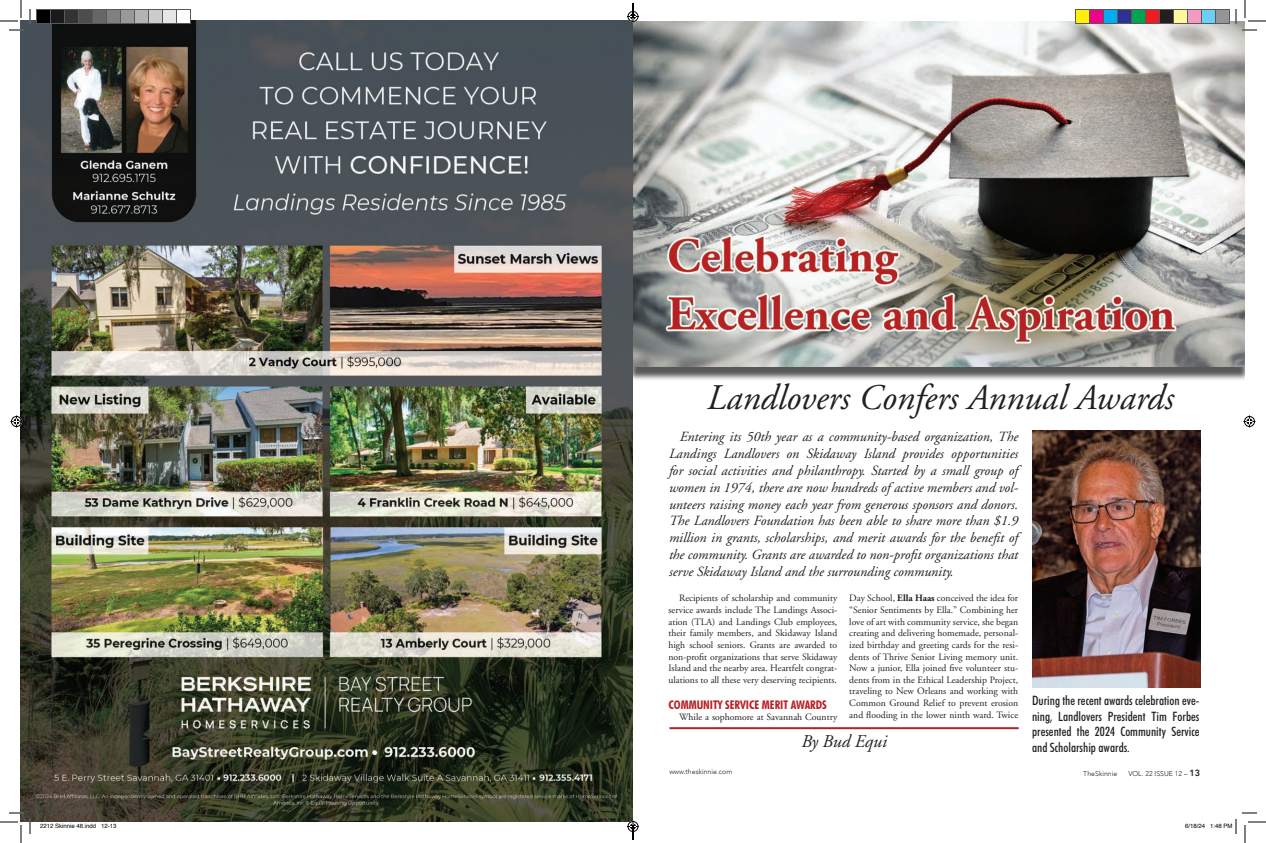
<style>
.page{position:relative;width:1266px;height:843px;background:#fff}
.page>*{position:absolute;margin:0;border:0;box-sizing:border-box;transform-origin:0 0}
.t1{font:italic 36px "Adobe Garamond";color:#231f20}
.t2{font:italic 18px "Adobe Garamond";letter-spacing:-.005em;color:#231f20}
.t3{font:italic 14px/16.8px "Adobe Garamond";color:#231f20;text-align:justify}
.t4{font:500 condensed 13px/15.6px "Futura BT";color:#231f20;text-align:justify}
.t5{font:700 condensed 12px "Futura BT";color:#b81f23}
.t6{font:9.7px/11.6px "Adobe Garamond";color:#231f20;text-align:justify}
.t7{font:300 7px "Avenir";color:#231f20}
.t8{font:6px "Helvetica";color:#000}
.s1{font-weight:700}
.s2{font-weight:800;font-size:9px}
</style>
<div class="page">
<div style="left:628px;top:21px;width:617px;height:361px;background:#231f20;opacity:.75"></div>
<img style="left:633px;top:21px;width:612px;height:345px">
<hr style="left:670px;top:727px;width:349px;height:2px;background:#b81f23">
<img style="left:1033px;top:431px;width:167px;height:256px">
<img style="left:21px;top:21px;width:612px;height:801px">
<svg style="left:0;top:0;width:31px;height:31px"></svg>
<svg style="left:0;top:812px;width:31px;height:31px"></svg>
<svg style="left:1235px;top:0;width:31px;height:31px"></svg>
<svg style="left:10px;top:416px;width:12px;height:12px"></svg>
<svg style="left:1244px;top:416px;width:12px;height:12px"></svg>
<div style="left:36px;top:10px;width:14px;height:14px;background:#000"></div>
<div style="left:36px;top:9px;width:15px;height:15px;border:1px solid #595959"></div>
<div style="left:50px;top:10px;width:14px;height:14px;background:#1a1a1a"></div>
<div style="left:50px;top:9px;width:15px;height:15px;border:1px solid #595959"></div>
<div style="left:64px;top:10px;width:14px;height:14px;background:#333"></div>
<div style="left:64px;top:9px;width:15px;height:15px;border:1px solid #595959"></div>
<div style="left:78px;top:10px;width:14px;height:14px;background:#4d4d4d"></div>
<div style="left:78px;top:9px;width:15px;height:15px;border:1px solid #595959"></div>
<div style="left:92px;top:10px;width:14px;height:14px;background:#666"></div>
<div style="left:92px;top:9px;width:15px;height:15px;border:1px solid #595959"></div>
<div style="left:106px;top:10px;width:14px;height:14px;background:#808080"></div>
<div style="left:106px;top:9px;width:15px;height:15px;border:1px solid #595959"></div>
<div style="left:120px;top:10px;width:14px;height:14px;background:#999"></div>
<div style="left:120px;top:9px;width:15px;height:15px;border:1px solid #595959"></div>
<div style="left:134px;top:10px;width:14px;height:14px;background:#b3b3b3"></div>
<div style="left:134px;top:9px;width:15px;height:15px;border:1px solid #595959"></div>
<div style="left:148px;top:10px;width:14px;height:14px;background:#ccc"></div>
<div style="left:148px;top:9px;width:15px;height:15px;border:1px solid #595959"></div>
<div style="left:162px;top:10px;width:14px;height:14px;background:#e6e6e6"></div>
<div style="left:162px;top:9px;width:15px;height:15px;border:1px solid #595959"></div>
<div style="left:176px;top:10px;width:14px;height:14px;background:#fff"></div>
<div style="left:176px;top:9px;width:15px;height:15px;border:1px solid #595959"></div>
<div style="left:1076px;top:10px;width:14px;height:14px;background:#fff101"></div>
<div style="left:1075px;top:9px;width:15px;height:15px;border:1px solid #595959"></div>
<div style="left:1090px;top:10px;width:14px;height:14px;background:#ed028c"></div>
<div style="left:1089px;top:9px;width:15px;height:15px;border:1px solid #595959"></div>
<div style="left:1104px;top:10px;width:14px;height:14px;background:#00aeef"></div>
<div style="left:1103px;top:9px;width:15px;height:15px;border:1px solid #595959"></div>
<div style="left:1118px;top:10px;width:14px;height:14px;background:#2e3092"></div>
<div style="left:1117px;top:9px;width:15px;height:15px;border:1px solid #595959"></div>
<div style="left:1132px;top:10px;width:14px;height:14px;background:#00a54f"></div>
<div style="left:1131px;top:9px;width:15px;height:15px;border:1px solid #595959"></div>
<div style="left:1146px;top:10px;width:14px;height:14px;background:#ee1d23"></div>
<div style="left:1145px;top:9px;width:15px;height:15px;border:1px solid #595959"></div>
<div style="left:1160px;top:10px;width:14px;height:14px;background:#231f20"></div>
<div style="left:1159px;top:9px;width:15px;height:15px;border:1px solid #595959"></div>
<div style="left:1174px;top:10px;width:14px;height:14px;background:#fff79a"></div>
<div style="left:1173px;top:9px;width:15px;height:15px;border:1px solid #595959"></div>
<div style="left:1188px;top:10px;width:14px;height:14px;background:#f499c2"></div>
<div style="left:1187px;top:9px;width:15px;height:15px;border:1px solid #595959"></div>
<div style="left:1202px;top:10px;width:14px;height:14px;background:#6bcff6"></div>
<div style="left:1201px;top:9px;width:15px;height:15px;border:1px solid #595959"></div>
<div style="left:1216px;top:10px;width:14px;height:14px;background:#939598"></div>
<div style="left:1215px;top:9px;width:15px;height:15px;border:1px solid #595959"></div>
<svg style="left:1235px;top:812px;width:31px;height:31px"></svg>
<svg style="left:627px;top:3px;width:12px;height:19px"></svg>
<svg style="left:627px;top:820px;width:12px;height:20px"></svg>
<h1 class="t1" style="left:707px;top:378px;width:468px">Landlovers Confers Annual Awards</h1>
<p class="t3" style="left:669px;top:429px;width:351px;text-indent:11px">Entering its 50th year as a community-based organization, The Landings Landlovers on Skidaway Island provides opportunities for social activities and philanthropy. Started by a small group of women in 1974, there are now hundreds of active members and vol&shy;unteers raising money each year from generous sponsors and donors.<br>The Landlovers Foundation has been able to share more than $1.9 million in grants, scholarships, and merit awards for the benefit of the community. Grants are awarded to non-profit organizations that serve Skidaway Island and the surrounding community.</p>
<p class="t6" style="left:668px;top:593px;width:170px;text-indent:11px">Recipients of scholarship and community service awards include The Landings Associ&shy;ation (TLA) and Landings Club employees, their family members, and Skidaway Island high school seniors. Grants are awarded to non-profit organizations that serve Skidaway Island and the nearby area. Heartfelt congrat&shy;ulations to all these very deserving recipients.</p>
<p class="t5" style="left:668px;top:697px;width:160px">COMMUNITY SERVICE MERIT AWARDS</p>
<p class="t6" style="left:679px;top:712px;width:160px">While a sophomore at Savannah Country</p>
<p class="t6" style="left:849px;top:593px;width:170px">Day School, <span class="s1">Ella Haas</span> conceived the idea for “Senior Sentiments by Ella.” Combining her love of art with community service, she began creating and delivering homemade, personal&shy;ized birthday and greeting cards for the resi&shy;dents of Thrive Senior Living memory unit.<br>Now a junior, Ella joined five volunteer stu&shy;dents from in the Ethical Leadership Project, traveling to New Orleans and working with Common Ground Relief to prevent erosion and flooding in the lower ninth ward. Twice</p>
<h2 class="t2" style="left:801px;top:732px;width:87px">By Bud Equi</h2>
<h3 class="t4" style="left:1032px;top:693px;width:169px">During the recent awards celebration eve&shy;ning, Landlovers President Tim Forbes presented the 2024 Community Service and Scholarship awards.</h3>
<p class="t7" style="left:669px;top:768px;width:65px">www.theskinnie.com</p>
<p class="t7" style="left:1083px;top:770px;width:36px">TheSkinnie</p>
<p class="t7" style="left:1128px;top:770px;width:73px">VOL. 22 ISSUE 12 – <span class="s2">13</span></p>
<p class="t8" style="left:40px;top:821px;width:78px">2212 Skinnie 48.indd 12-13</p>
<p class="t8" style="left:1185px;top:821px;width:49px">6/18/24 1:48 PM</p>
</div>
